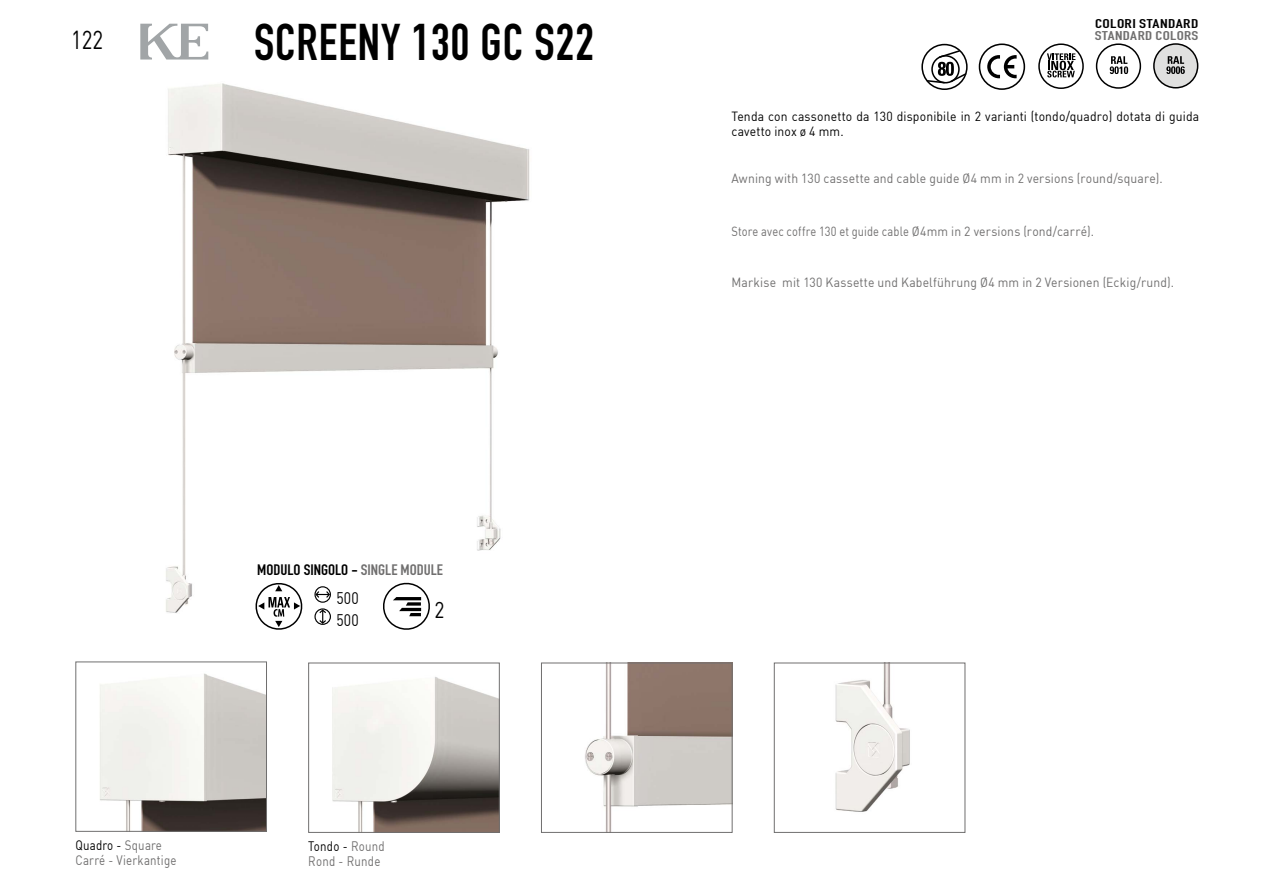
<style>
.page{position:relative;width:1263px;height:893px;background:#fff}
.page>*{position:absolute;margin:0;border:0;box-sizing:border-box;transform-origin:0 0}
.t1{font:50.85px "DIN Engschrift Std";letter-spacing:.02em;color:#000}
.t2{font:25.5px "DIN";color:#000;scale:.8 1}
.t3{font:22.5px "DIN";color:#000;scale:.85 1}
.t4{font:16.5px/22.4px "DIN";letter-spacing:.02em;color:#000;scale:.85 1}
.t5{font:15px "DIN Engschrift Std";color:#000;scale:1.1 1}
.t6{font:13.5px/15px "DIN";letter-spacing:.02em;color:#706f6f;scale:.85 1}
.t7{font:13.05px "DIN";letter-spacing:.01em;color:#706f6f;scale:.93 1}
.t8{font:13.05px/15px "DIN";letter-spacing:.01em;color:#000;scale:.93 1}
.t9{font:13.05px "DIN";letter-spacing:.01em;color:#706f6f;scale:.85 1}
.t10{font:12.6px "DIN Engschrift Std";letter-spacing:.02em;color:#000;scale:1.37 1}
.t11{font:12.6px "DIN Engschrift Std";letter-spacing:.02em;color:#706f6f;scale:1.33 1}
.s1{color:#706f6f}
.s2{color:#000}
</style>
<div class="page">
<svg style="left:140px;top:24px;width:68px;height:36px"></svg>
<img style="left:166px;top:83px;width:364px;height:531px">
<svg style="left:252px;top:581px;width:54px;height:49px"></svg>
<svg style="left:315px;top:609px;width:15px;height:15px"></svg>
<div style="left:314px;top:608px;width:17px;height:17px;border:1px solid #000;border-radius:50%"></div>
<svg style="left:319px;top:609px;width:7px;height:15px"></svg>
<svg style="left:315px;top:587px;width:15px;height:15px"></svg>
<div style="left:314px;top:586px;width:17px;height:17px;border:1px solid #000;border-radius:50%"></div>
<svg style="left:315px;top:591px;width:15px;height:7px"></svg>
<svg style="left:379px;top:581px;width:55px;height:49px"></svg>
<img style="left:100px;top:673px;width:165px;height:157px">
<div style="left:75px;top:662px;width:192px;height:170px;border:1px solid #706f6f"></div>
<img style="left:332px;top:677px;width:166px;height:154px">
<div style="left:308px;top:663px;width:192px;height:170px;border:1px solid #706f6f"></div>
<img style="left:585px;top:665px;width:145px;height:166px">
<div style="left:541px;top:663px;width:191px;height:170px;border:1px solid #706f6f"></div>
<img style="left:835px;top:665px;width:75px;height:147px">
<div style="left:774px;top:663px;width:191px;height:170px;border:1px solid #706f6f"></div>
<svg style="left:922px;top:45px;width:45px;height:44px"></svg>
<div style="left:921px;top:44px;width:47px;height:46px;border:2px solid #000;border-radius:50%"></div>
<svg style="left:925px;top:49px;width:43px;height:35px"></svg>
<svg style="left:1039px;top:44px;width:44px;height:44px"></svg>
<div style="left:1038px;top:43px;width:46px;height:46px;border:2px solid #000;border-radius:50%"></div>
<svg style="left:1047px;top:53px;width:28px;height:24px"></svg>
<div style="left:1096px;top:43px;width:45px;height:46px;border:2px solid #000;border-radius:50%"></div>
<svg style="left:1110px;top:56px;width:18px;height:18px"></svg>
<div style="left:1154px;top:44px;width:44px;height:44px;background:#e0e0df;border-radius:50%"></div>
<div style="left:1153px;top:43px;width:45px;height:46px;border:2px solid #000;border-radius:50%"></div>
<svg style="left:1166px;top:56px;width:19px;height:18px"></svg>
<div style="left:979px;top:43px;width:46px;height:47px;border:2px solid #000;border-radius:50%"></div>
<svg style="left:987px;top:55px;width:30px;height:23px"></svg>
<h2 class="t2" style="left:71px;top:23px;width:41px">122</h2>
<h1 class="t1" style="left:254px;top:12px;width:341px">SCREENY 130 GC S22</h1>
<p class="t5" style="left:257px;top:561px;width:170px">MODULO SINGOLO - <span class="s1">SINGLE MODULE</span></p>
<h3 class="t3" style="left:434px;top:596px;width:13px">2</h3>
<p class="t4" style="left:336px;top:586px;width:28px">500<br>500</p>
<p class="t6" style="left:75px;top:837px;width:121px"><span class="s2">Quadro -</span> Square<br>Carré - Vierkantige</p>
<p class="t6" style="left:308px;top:838px;width:91px"><span class="s2">Tondo -</span> Round<br>Rond - Runde</p>
<p class="t10" style="left:1095px;top:16px;width:77px">COLORI STANDARD</p>
<p class="t11" style="left:1095px;top:28px;width:79px">STANDARD COLORS</p>
<p class="t8" style="left:731px;top:109px;width:504px">Tenda con cassonetto da 130 disponibile in 2 varianti (tondo/quadro) dotata di guida cavetto inox ø 4 mm.</p>
<p class="t7" style="left:731px;top:170px;width:465px">Awning with 130 cassette and cable guide Ø4 mm in 2 versions (round/square).</p>
<p class="t9" style="left:731px;top:223px;width:428px">Store avec coffre 130 et guide cable Ø4mm in 2 versions (rond/carré).</p>
<p class="t7" style="left:731px;top:274px;width:478px">Markise mit 130 Kassette und Kabelführung Ø4 mm in 2 Versionen (Eckig/rund).</p>
</div>
